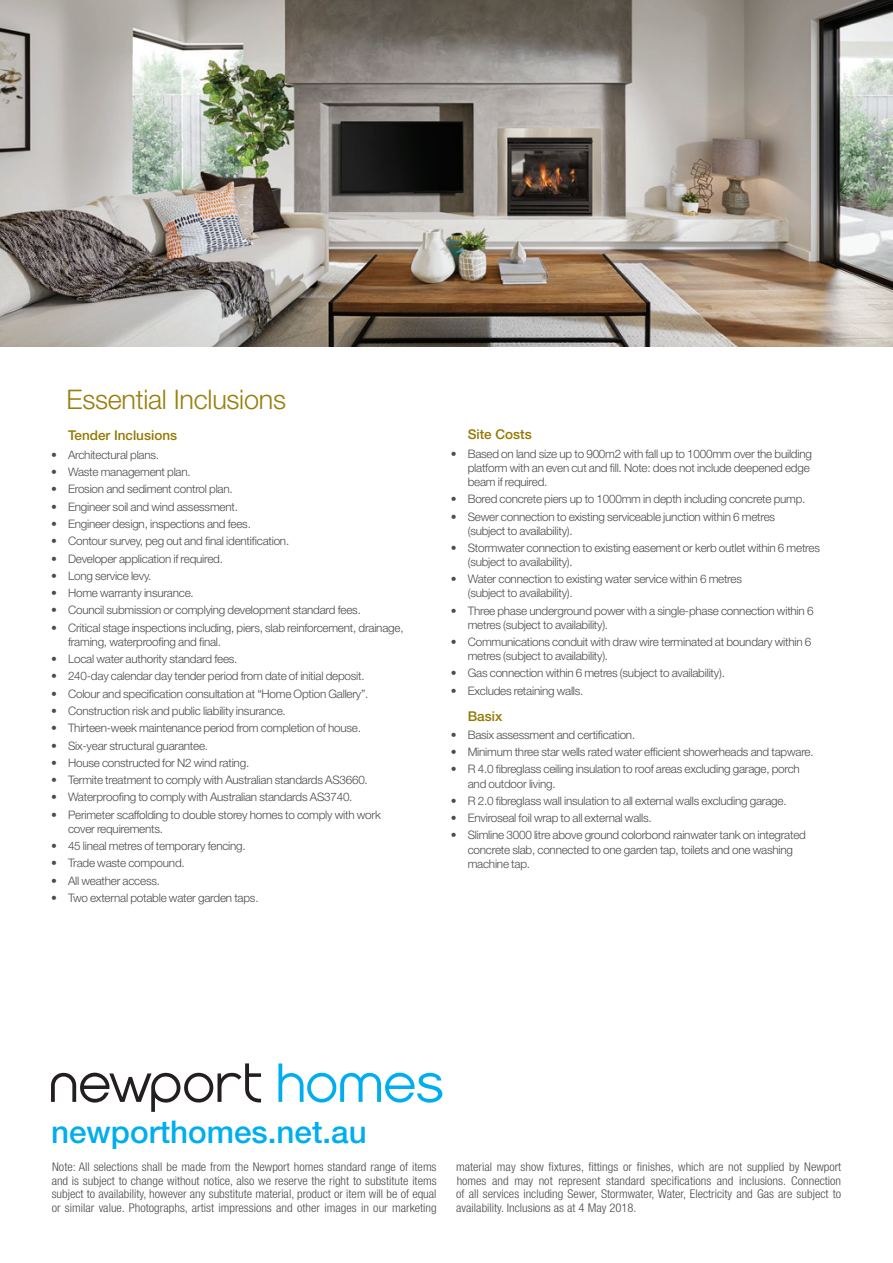
<style>
.page{position:relative;width:893px;height:1263px;background:#fff}
.page>*{position:absolute;margin:0;border:0;box-sizing:border-box;transform-origin:0 0}
.t1{font:500 31.35px "Helvetica Neue";color:#00aeef}
.t2{font:300 27px "Helvetica Neue";letter-spacing:-.01em;color:#987e0b}
.t3{font:500 13.5px "Helvetica Neue";color:#937800}
.t4{font:300 condensed 12px/13.5px "Helvetica Neue";color:#4b4c4d;text-align:justify;scale:1.05 1}
.t5{font:300 11.7px/14.1px "Helvetica Neue";letter-spacing:-.02em;color:#4b4c4d}
</style>
<div class="page">
<img style="left:0;top:0;width:893px;height:347px">
<svg style="left:51px;top:1063px;width:210px;height:49px"></svg>
<svg style="left:278px;top:1063px;width:164px;height:40px"></svg>
<h2 class="t2" style="left:67px;top:382px;width:221px">Essential Inclusions</h2>
<p class="t3" style="left:68px;top:428px;width:111px">Tender Inclusions</p>
<p class="t5" style="left:51px;top:447px;width:110px">• Architectural plans.</p>
<p class="t5" style="left:51px;top:465px;width:141px">• Waste management plan.</p>
<p class="t5" style="left:51px;top:482px;width:183px">• Erosion and sediment control plan.</p>
<p class="t5" style="left:51px;top:499px;width:188px">• Engineer soil and wind assessment.</p>
<p class="t5" style="left:51px;top:516px;width:201px">• Engineer design, inspections and fees.</p>
<p class="t5" style="left:51px;top:534px;width:240px">• Contour survey, peg out and final identification.</p>
<p class="t5" style="left:51px;top:551px;width:174px">• Developer application if required.</p>
<p class="t5" style="left:51px;top:568px;width:102px">• Long service levy.</p>
<p class="t5" style="left:51px;top:586px;width:144px">• Home warranty insurance.</p>
<p class="t5" style="left:51px;top:603px;width:311px">• Council submission or complying development standard fees.</p>
<p class="t5" style="left:68px;top:620px;width:337px;text-indent:-17px">• Critical stage inspections including, piers, slab reinforcement, drainage, framing, waterproofing and final.</p>
<p class="t5" style="left:51px;top:652px;width:188px">• Local water authority standard fees.</p>
<p class="t5" style="left:51px;top:669px;width:315px">• 240-day calendar day tender period from date of initial deposit.</p>
<p class="t5" style="left:51px;top:686px;width:319px">• Colour and specification consultation at “Home Option Gallery”.</p>
<p class="t5" style="left:51px;top:703px;width:236px">• Construction risk and public liability insurance.</p>
<p class="t5" style="left:51px;top:721px;width:311px">• Thirteen-week maintenance period from completion of house.</p>
<p class="t5" style="left:51px;top:738px;width:159px">• Six-year structural guarantee.</p>
<p class="t5" style="left:51px;top:755px;width:200px">• House constructed for N2 wind rating.</p>
<p class="t5" style="left:51px;top:773px;width:318px">• Termite treatment to comply with Australian standards AS3660.</p>
<p class="t5" style="left:51px;top:790px;width:303px">• Waterproofing to comply with Australian standards AS3740.</p>
<p class="t5" style="left:68px;top:807px;width:314px;text-indent:-17px">• Perimeter scaffolding to double storey homes to comply with work cover requirements.</p>
<p class="t5" style="left:51px;top:839px;width:196px">• 45 lineal metres of temporary fencing.</p>
<p class="t5" style="left:51px;top:856px;width:135px">• Trade waste compound.</p>
<p class="t5" style="left:51px;top:873px;width:111px">• All weather access.</p>
<p class="t5" style="left:51px;top:890px;width:209px">• Two external potable water garden taps.</p>
<p class="t3" style="left:468px;top:426px;width:66px">Site Costs</p>
<p class="t5" style="left:468px;top:446px;width:346px;text-indent:-17px">• Based on land size up to 900m2 with fall up to 1000mm over the building platform with an even cut and fill. Note: does not include deepened edge beam if required.</p>
<p class="t5" style="left:451px;top:492px;width:356px">• Bored concrete piers up to 1000mm in depth including concrete pump.</p>
<p class="t5" style="left:468px;top:509px;width:309px;text-indent:-17px">• Sewer connection to existing serviceable junction within 6 metres (subject to availability).</p>
<p class="t5" style="left:468px;top:540px;width:354px;text-indent:-17px">• Stormwater connection to existing easement or kerb outlet within 6 metres (subject to availability).</p>
<p class="t5" style="left:468px;top:572px;width:276px;text-indent:-17px">• Water connection to existing water service within 6 metres (subject to availability).</p>
<p class="t5" style="left:468px;top:603px;width:347px;text-indent:-17px">• Three phase underground power with a single-phase connection within 6 metres (subject to availability).</p>
<p class="t5" style="left:468px;top:635px;width:345px;text-indent:-17px">• Communications conduit with draw wire terminated at boundary within 6 metres (subject to availability).</p>
<p class="t5" style="left:451px;top:666px;width:276px">• Gas connection within 6 metres (subject to availability).</p>
<p class="t5" style="left:451px;top:683px;width:134px">• Excludes retaining walls.</p>
<p class="t3" style="left:468px;top:708px;width:36px">Basix</p>
<p class="t5" style="left:451px;top:727px;width:186px">• Basix assessment and certification.</p>
<p class="t5" style="left:451px;top:745px;width:364px">• Minimum three star wells rated water efficient showerheads and tapware.</p>
<p class="t5" style="left:468px;top:762px;width:334px;text-indent:-17px">• R 4.0 fibreglass ceiling insulation to roof areas excluding garage, porch and outdoor living.</p>
<p class="t5" style="left:451px;top:793px;width:337px">• R 2.0 fibreglass wall insulation to all external walls excluding garage.</p>
<p class="t5" style="left:451px;top:811px;width:202px">• Enviroseal foil wrap to all external walls.</p>
<p class="t5" style="left:468px;top:828px;width:340px;text-indent:-17px">• Slimline 3000 litre above ground colorbond rainwater tank on integrated concrete slab, connected to one garden tap, toilets and one washing machine tap.</p>
<h1 class="t1" style="left:51px;top:1113px;width:317px">newporthomes.net.au</h1>
<p class="t4" style="left:52px;top:1160px;width:368px">Note: All selections shall be made from the Newport homes standard range of items and is subject to change without notice, also we reserve the right to substitute items subject to availability, however any substitute material, product or item will be of equal or similar value. Photographs, artist impressions and other images in our marketing</p>
<p class="t4" style="left:456px;top:1160px;width:368px">material may show fixtures, fittings or finishes, which are not supplied by Newport homes and may not represent standard specifications and inclusions. Connection of all services including Sewer, Stormwater, Water, Electricity and Gas are subject to availability. Inclusions as at 4 May 2018.</p>
</div>
